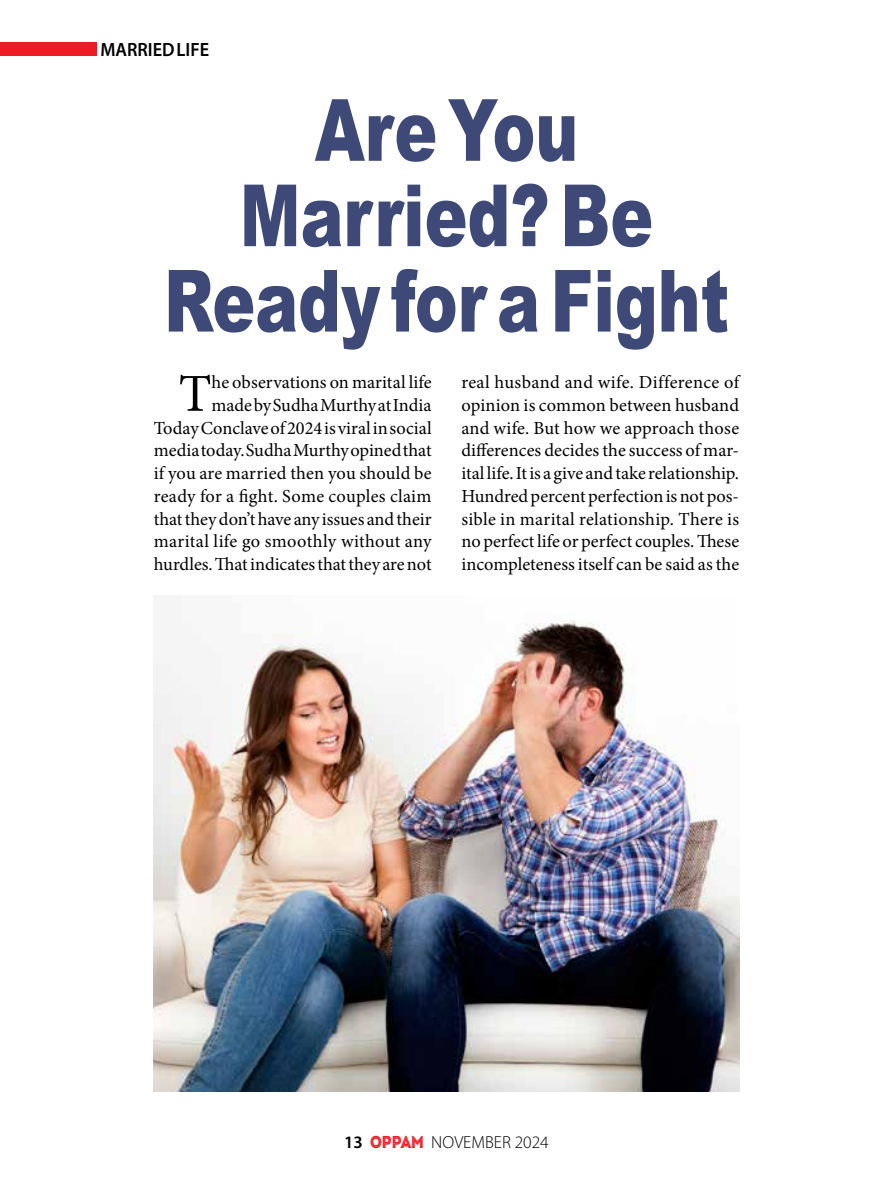
<style>
.page{position:relative;width:893px;height:1191px;background:#fff}
.page>*{position:absolute;margin:0;border:0;box-sizing:border-box;transform-origin:0 0}
.t1{font:900 85.92px/85.4px "Arial";color:#3e4977;text-align:center;scale:.75 1}
.t2{font:53.38px "Minion Pro";color:#000}
.t3{font:600 19.25px "Myriad Pro";color:#000;scale:.95 1}
.t4{font:18.38px/22.8px "Minion Pro";color:#000;text-align:right}
.t5{font:300 17.5px "Myriad Pro";color:#000}
.s1{font-weight:600}
.s2{font-family:"Intro Demo Black Inline CAPS";font-weight:400;font-size:17.15px;color:#ed1c24}
</style>
<div class="page">
<div style="left:0;top:42px;width:97px;height:14px;background:#ed1c24"></div>
<img style="left:154px;top:620px;width:585px;height:471px">
<p class="t3" style="left:100px;top:37px;width:116px">MARRIED LIFE</p>
<h1 class="t1" style="left:164px;top:85px;width:755px">Are You<br>Married? Be<br>Ready for a Fight</h1>
<h2 class="t2" style="left:179px;top:358px;width:34px">T</h2>
<p class="t4" style="left:154px;top:371px;width:279px">he observations on marital life<br>made by Sudha Murthy at India<br>Today Conclave of 2024 is viral in social media today. Sudha Murthy opined that if you are married then you should be ready for a fight. Some couples claim that they don’t have any issues and their marital life go smoothly without any hurdles. That indicates that they are not</p>
<p class="t4" style="left:461px;top:371px;width:279px;text-align:justify">real husband and wife. Difference of opinion is common between husband and wife. But how we approach those differences decides the success of mar&shy;ital life. It is a give and take relationship.<br>Hundred percent perfection is not pos&shy;sible in marital relationship. There is no perfect life or perfect couples. These incompleteness itself can be said as the</p>
<p class="t5" style="left:344px;top:1131px;width:206px"><span class="s1">13</span> <span class="s2">OPPAM</span> NOVEMBER 2024</p>
</div>
